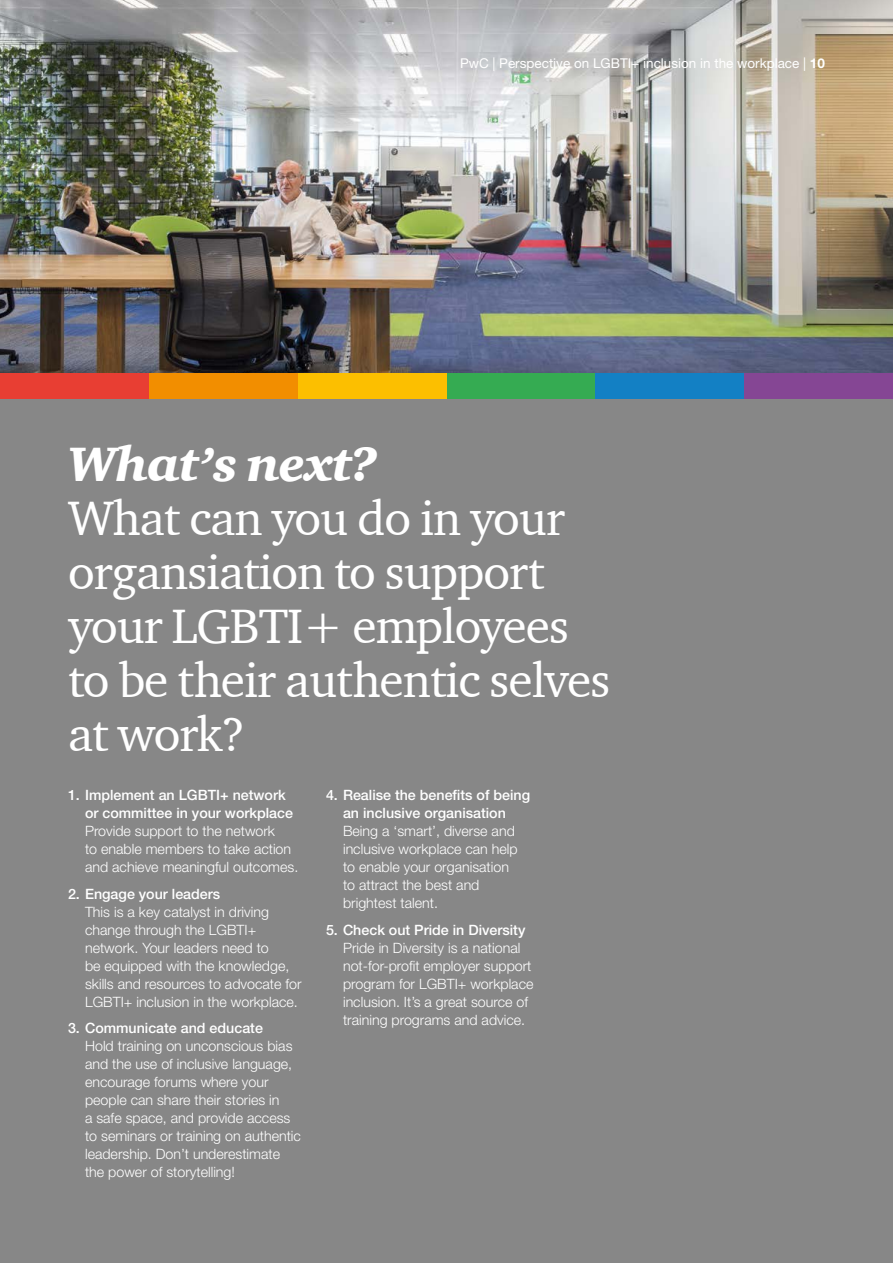
<style>
.page{position:relative;width:893px;height:1263px;background:#fff}
.page>*{position:absolute;margin:0;border:0;box-sizing:border-box;transform-origin:0 0}
.t1{font:49.5px/54px "Charter ITC";letter-spacing:-.02em;color:#fff}
.t2{font:49.5px "Charter ITC Blac Ital";letter-spacing:-.02em;color:#fff}
.t3{font:300 14.25px/18px "Helvetica Neue LT Pro";color:#fff}
.t4{font:500 14.25px/18px "Helvetica Neue LT Pro";color:#fff}
.t5{font:13.5px "Helvetica Neue";color:#fff}
.s1{font-weight:700}
</style>
<div class="page">
<img style="left:0;top:0;width:893px;height:374px">
<div style="left:0;top:393px;width:893px;height:870px;background:#878787"></div>
<div style="left:0;top:374px;width:149px;height:25px;background:#e83e33"></div>
<div style="left:446px;top:374px;width:149px;height:25px;background:#35ab52"></div>
<div style="left:149px;top:374px;width:149px;height:25px;background:#f28e00"></div>
<div style="left:595px;top:374px;width:149px;height:25px;background:#1380c4"></div>
<div style="left:298px;top:374px;width:148px;height:25px;background:#fcbf00"></div>
<div style="left:744px;top:374px;width:149px;height:25px;background:#854694"></div>
<p class="t5" style="left:460px;top:55px;width:366px">PwC | Perspective on LGBTI+ inclusion in the workplace | <span class="s1">10</span></p>
<h1 class="t2" style="left:68px;top:433px;width:311px">What’s next?</h1>
<h1 class="t1" style="left:68px;top:490px;width:544px">What can you do in your organsiation to support your LGBTI+ employees to be their authentic selves at work?</h1>
<p class="t4" style="left:85px;top:786px;width:210px;text-indent:-17px">1. Implement an LGBTI+ network or committee in your workplace</p>
<p class="t3" style="left:85px;top:822px;width:215px">Provide support to the network<br>to enable members to take action and achieve meaningful outcomes.</p>
<p class="t4" style="left:68px;top:884px;width:154px">2. Engage your leaders</p>
<p class="t3" style="left:85px;top:902px;width:218px">This is a key catalyst in driving change through the LGBTI+ network. Your leaders need to<br>be equipped with the knowledge, skills and resources to advocate for<br>LGBTI+ inclusion in the workplace.</p>
<p class="t4" style="left:68px;top:1019px;width:196px">3. Communicate and educate</p>
<p class="t3" style="left:85px;top:1037px;width:217px">Hold training on unconscious bias and the use of inclusive language, encourage forums where your people can share their stories in<br>a safe space, and provide access to seminars or training on authentic leadership. Don’t underestimate the power of storytelling!</p>
<p class="t4" style="left:326px;top:786px;width:206px;text-align:center">4. Realise the benefits of being an inclusive organisation</p>
<p class="t3" style="left:343px;top:822px;width:176px">Being a ‘smart’, diverse and inclusive workplace can help to enable your organisation to attract the best and brightest talent.</p>
<p class="t4" style="left:326px;top:920px;width:201px">5. Check out Pride in Diversity</p>
<p class="t3" style="left:343px;top:938px;width:192px">Pride in Diversity is a national not‑for-profit employer support program for LGBTI+ workplace inclusion. It’s a great source of training programs and advice.</p>
</div>
